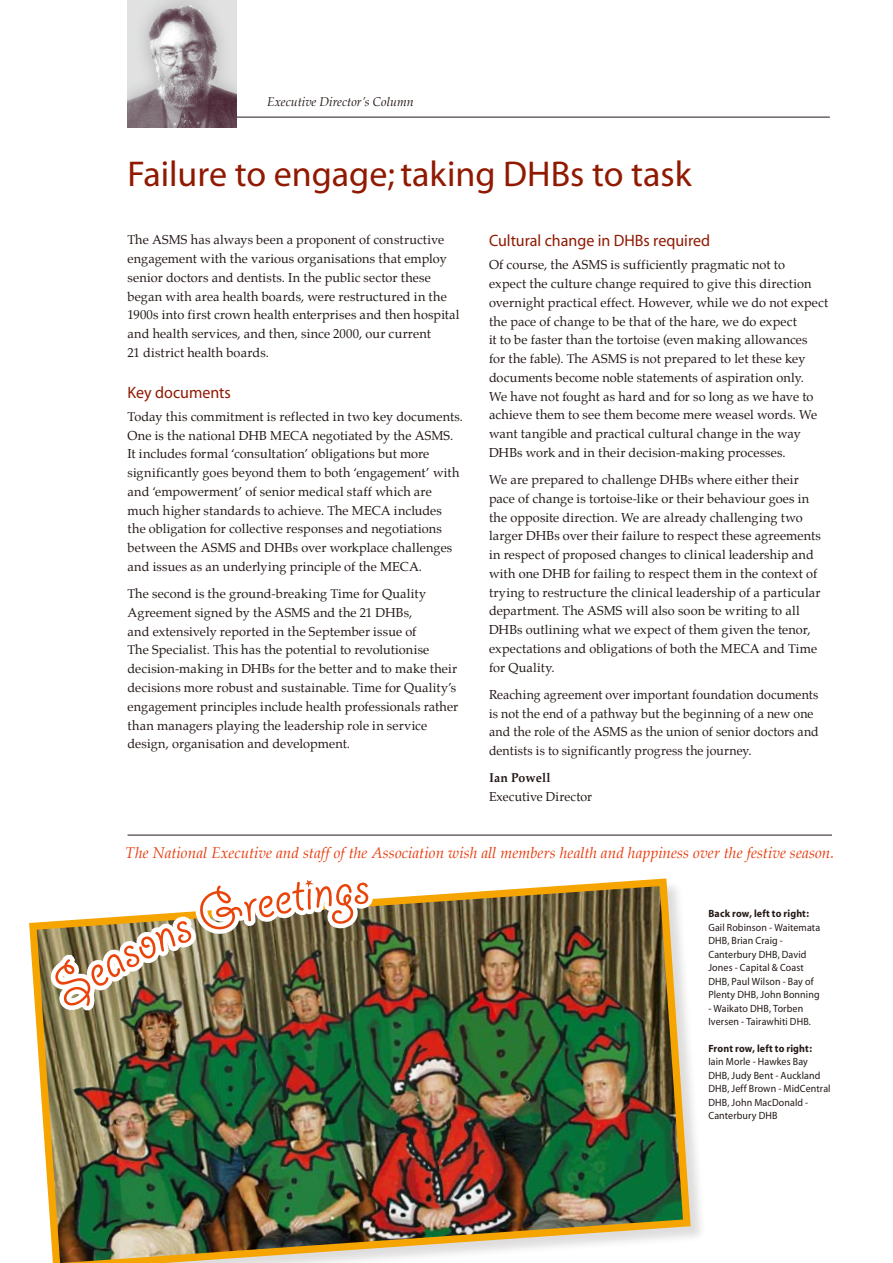
<style>
.page{position:relative;width:893px;height:1263px;background:#fff}
.page>*{position:absolute;margin:0;border:0;box-sizing:border-box;transform-origin:0 0}
.t1{font:36px "Myriad";color:#901900}
.t2{font:16.5px "Myriad";color:#901900}
.t3{font:italic 15.3px "Palatino";letter-spacing:.005em;color:#e83c0e}
.t4{font:12.75px/18.8px "Palatino";letter-spacing:.01em;color:#231916}
.t5{font:700 12.75px "Palatino";letter-spacing:.015em;color:#231916}
.t6{font:italic 12.45px "Palatino";color:#231916}
.t7{font:10.5px/13.5px "Myriad";letter-spacing:.015em;color:#231916;scale:.95 1}
.t8{font:700 10.5px "Myriad";letter-spacing:.02em;color:#231916;scale:.95 1}
</style>
<div class="page">
<hr style="left:127px;top:117px;width:703px;height:1px;background:#231916">
<img style="left:128px;top:0;width:109px;height:128px">
<img style="left:29px;top:878px;width:665px;height:385px">
<hr style="left:128px;top:835px;width:704px;height:1px;background:#231916">
<img style="left:42px;top:834px;width:335px;height:364px">
<p class="t6" style="left:267px;top:92px;width:148px">Executive Director’s Column</p>
<h1 class="t1" style="left:128px;top:156px;width:566px">Failure to engage; taking DHBs to task</h1>
<p class="t4" style="left:128px;top:231px;width:334px">The ASMS has always been a proponent of constructive engagement with the various organisations that employ senior doctors and dentists. In the public sector these began with area health boards, were restructured in the 1900s into first crown health enterprises and then hospital and health services, and then, since 2000, our current<br>21 district health boards.</p>
<p class="t2" style="left:128px;top:384px;width:105px">Key documents</p>
<p class="t4" style="left:128px;top:407px;width:337px">Today this commitment is reflected in two key documents.<br>One is the national DHB MECA negotiated by the ASMS.<br>It includes formal ‘consultation’ obligations but more significantly goes beyond them to both ‘engagement’ with and ‘empowerment’ of senior medical staff which are much higher standards to achieve. The MECA includes the obligation for collective responses and negotiations between the ASMS and DHBs over workplace challenges and issues as an underlying principle of the MECA.</p>
<p class="t4" style="left:128px;top:584px;width:332px">The second is the ground-breaking Time for Quality Agreement signed by the ASMS and the 21 DHBs,<br>and extensively reported in the September issue of<br>The Specialist. This has the potential to revolutionise decision-making in DHBs for the better and to make their decisions more robust and sustainable. Time for Quality’s engagement principles include health professionals rather than managers playing the leadership role in service design, organisation and development.</p>
<p class="t2" style="left:489px;top:233px;width:223px">Cultural change in DHBs required</p>
<p class="t4" style="left:489px;top:255px;width:341px">Of course, the ASMS is sufficiently pragmatic not to<br>expect the culture change required to give this direction overnight practical effect. However, while we do not expect the pace of change to be that of the hare, we do expect<br>it to be faster than the tortoise (even making allowances<br>for the fable). The ASMS is not prepared to let these key documents become noble statements of aspiration only.<br>We have not fought as hard and for so long as we have to achieve them to see them become mere weasel words. We want tangible and practical cultural change in the way DHBs work and in their decision-making processes.</p>
<p class="t4" style="left:489px;top:470px;width:333px">We are prepared to challenge DHBs where either their pace of change is tortoise-like or their behaviour goes in the opposite direction. We are already challenging two larger DHBs over their failure to respect these agreements in respect of proposed changes to clinical leadership and with one DHB for failing to respect them in the context of trying to restructure the clinical leadership of a particular department. The ASMS will also soon be writing to all DHBs outlining what we expect of them given the tenor, expectations and obligations of both the MECA and Time for Quality.</p>
<p class="t4" style="left:489px;top:685px;width:331px">Reaching agreement over important foundation documents is not the end of a pathway but the beginning of a new one and the role of the ASMS as the union of senior doctors and dentists is to significantly progress the journey.</p>
<p class="t5" style="left:489px;top:767px;width:63px">Ian Powell</p>
<p class="t4" style="left:489px;top:787px;width:105px">Executive Director</p>
<p class="t3" style="left:125px;top:841px;width:711px">The National Executive and staff of the Association wish all members health and happiness over the festive season.</p>
<p class="t8" style="left:708px;top:908px;width:108px">Back row, left to right:</p>
<p class="t7" style="left:708px;top:921px;width:119px">Gail Robinson - Waitemata<br>DHB, Brian Craig -<br>Canterbury DHB, David<br>Jones - Capital &amp; Coast<br>DHB, Paul Wilson - Bay of<br>Plenty DHB, John Bonning</p>
<p class="t7" style="left:708px;top:1002px;width:110px">- Waikato DHB, Torben<br>Iversen - Tairawhiti DHB.</p>
<p class="t8" style="left:708px;top:1042px;width:111px">Front row, left to right:</p>
<p class="t7" style="left:708px;top:1055px;width:130px">Iain Morle - Hawkes Bay<br>DHB, Judy Bent - Auckland<br>DHB, Jeff Brown - MidCentral<br>DHB, John MacDonald -<br>Canterbury DHB</p>
</div>
